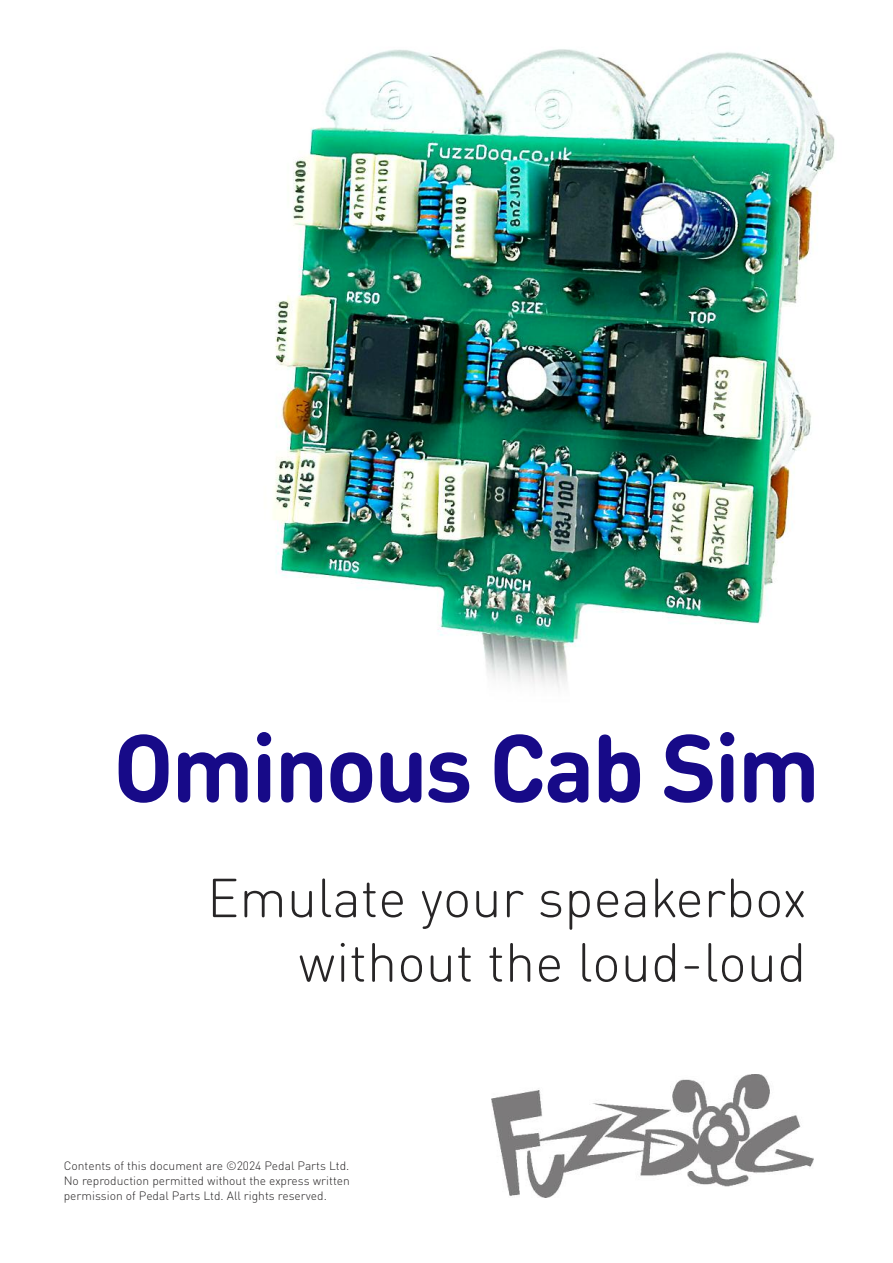
<style>
.page{position:relative;width:893px;height:1263px;background:#fff}
.page>*{position:absolute;margin:0;border:0;box-sizing:border-box;transform-origin:0 0}
.t1{font:700 94.5px "DIN Round Pro";letter-spacing:-.03em;color:#170a88}
.t2{font:300 54px/64.5px "DIN Round Pro";color:#272526;text-align:right}
.t3{font:300 12px/15px "DIN Round Pro";color:#272526;text-align:justify}
</style>
<div class="page">
<img style="left:273px;top:49px;width:562px;height:639px">
<img style="left:492px;top:1075px;width:322px;height:122px">
<h1 class="t1" style="left:113px;top:714px;width:709px">Ominous Cab Sim</h1>
<h2 class="t2" style="left:207px;top:866px;width:601px">Emulate your speakerbox without the loud-loud</h2>
<p class="t3" style="left:64px;top:1158px;width:288px">Contents of this document are ©2024 Pedal Parts Ltd.<br>No reproduction permitted without the express written permission of Pedal Parts Ltd. All rights reserved.</p>
</div>
